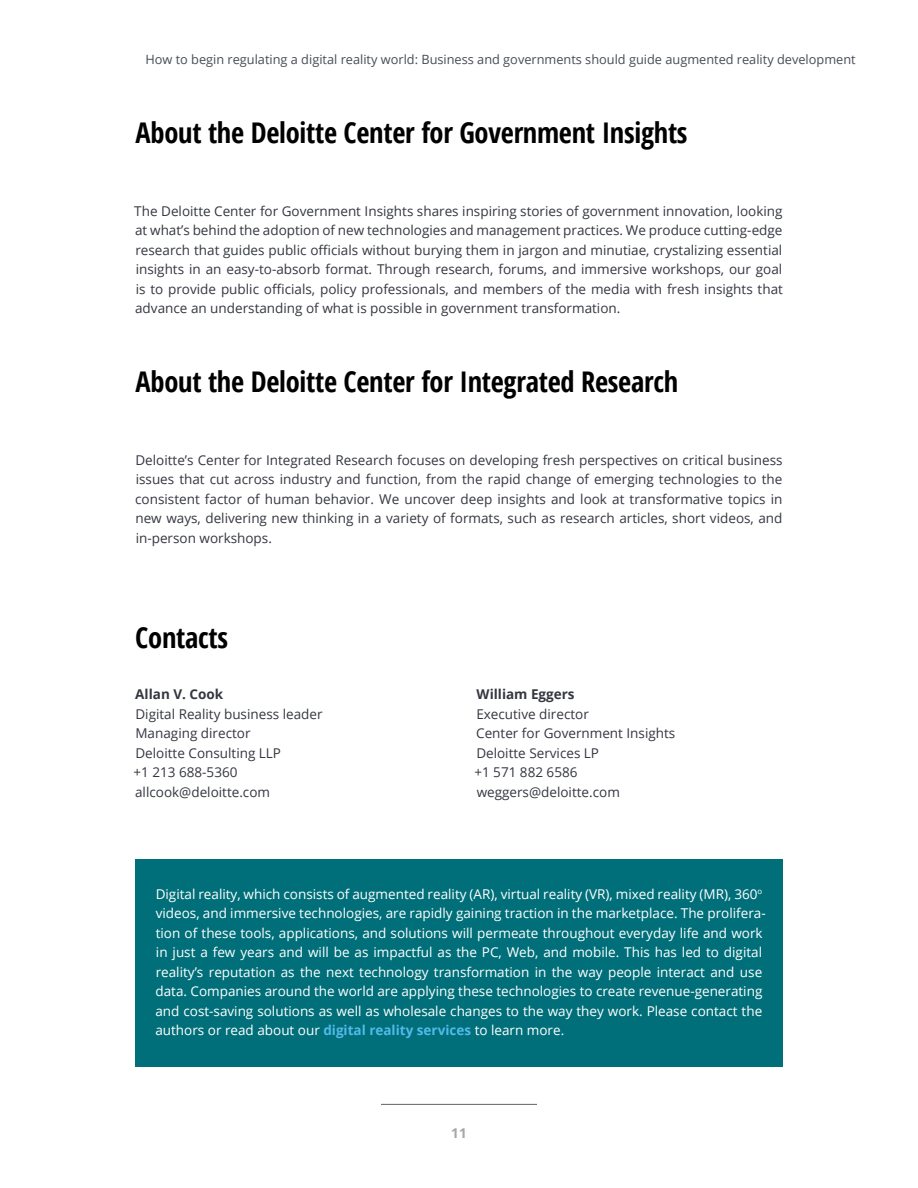
<style>
.page{position:relative;width:918px;height:1188px;background:#fff}
.page>*{position:absolute;margin:0;border:0;box-sizing:border-box;transform-origin:0 0}
.heading1-auxiliary{font:700 28.5px "Open Sans Condensed";letter-spacing:-.01em;color:#000}
.body-auxiliary{font:13.5px/19.5px "Open Sans";color:#343741;text-align:justify}
.body-auxiliary-2{font:13.5px/19.5px "Open Sans";color:#fff}
.body-contacts{font:13.5px/19.5px "Open Sans";color:#343741}
.body-contacts-2{font:700 13.5px "Open Sans";color:#343741}
.t1{font:700 13.5px "Open Sans";color:#a3a7a9}
.t2{font:12.75px "Open Sans";color:#474c55}
.s1{font-weight:700;color:#52b9e9}
</style>
<div class="page">
<hr style="left:381px;top:1104px;width:156px;height:1px;background:#5f636a">
<div style="left:135px;top:859px;width:648px;height:207px;background:#006f79"></div>
<p class="t2" style="left:145px;top:50px;width:712px">How to begin regulating a digital reality world: Business and governments should guide augmented reality development</p>
<p class="heading1-auxiliary" style="left:136px;top:113px;width:554px">About the Deloitte Center for Government Insights</p>
<p class="body-auxiliary" style="left:134px;top:201px;width:650px">The Deloitte Center for Government Insights shares inspiring stories of government innovation, looking at what’s behind the adoption of new technologies and management practices. We produce cutting-edge research that guides public officials without burying them in jargon and minutiae, crystalizing essential insights in an easy-to-absorb format. Through research, forums, and immersive workshops, our goal is to provide public officials, policy professionals, and members of the media with fresh insights that advance an understanding of what is possible in government transformation.</p>
<p class="heading1-auxiliary" style="left:136px;top:362px;width:544px">About the Deloitte Center for Integrated Research</p>
<p class="body-auxiliary" style="left:135px;top:450px;width:649px">Deloitte’s Center for Integrated Research focuses on developing fresh perspectives on critical business issues that cut across industry and function, from the rapid change of emerging technologies to the consistent factor of human behavior. We uncover deep insights and look at transformative topics in new ways, delivering new thinking in a variety of formats, such as research articles, short videos, and in-person workshops.</p>
<p class="heading1-auxiliary" style="left:135px;top:618px;width:94px">Contacts</p>
<p class="body-contacts-2" style="left:135px;top:685px;width:89px">Allan V. Cook</p>
<p class="body-contacts" style="left:135px;top:704px;width:189px">Digital Reality business leader</p>
<p class="body-contacts" style="left:135px;top:723px;width:117px">Managing director</p>
<p class="body-contacts" style="left:135px;top:743px;width:147px">Deloitte Consulting LLP</p>
<p class="body-contacts" style="left:133px;top:762px;width:106px">+1 213 688-5360</p>
<p class="body-contacts" style="left:135px;top:782px;width:136px">allcook@deloitte.com</p>
<p class="body-contacts-2" style="left:477px;top:685px;width:100px">William Eggers</p>
<p class="body-contacts" style="left:476px;top:704px;width:201px">Executive director<br>Center for Government Insights</p>
<p class="body-contacts" style="left:476px;top:743px;width:124px">Deloitte Services LP</p>
<p class="body-contacts" style="left:474px;top:762px;width:105px">+1 571 882 6586</p>
<p class="body-contacts" style="left:477px;top:782px;width:145px">weggers@deloitte.com</p>
<p class="body-auxiliary-2" style="left:155px;top:884px;width:612px">Digital reality, which consists of augmented reality (AR), virtual reality (VR), mixed reality (MR), 360<sup>o </sup>videos, and immersive technologies, are rapidly gaining traction in the marketplace. The prolifera&shy;tion of these tools, applications, and solutions will permeate throughout everyday life and work in just a few years and will be as impactful as the PC, Web, and mobile. This has led to digital reality’s reputation as the next technology transformation in the way people interact and use data. Companies around the world are applying these technologies to create revenue-generating and cost-saving solutions as well as wholesale changes to the way they work. Please contact the authors or read about our <span class="s1">digital reality services</span> to learn more.</p>
<p class="t1" style="left:451px;top:1123px;width:17px">11</p>
</div>
